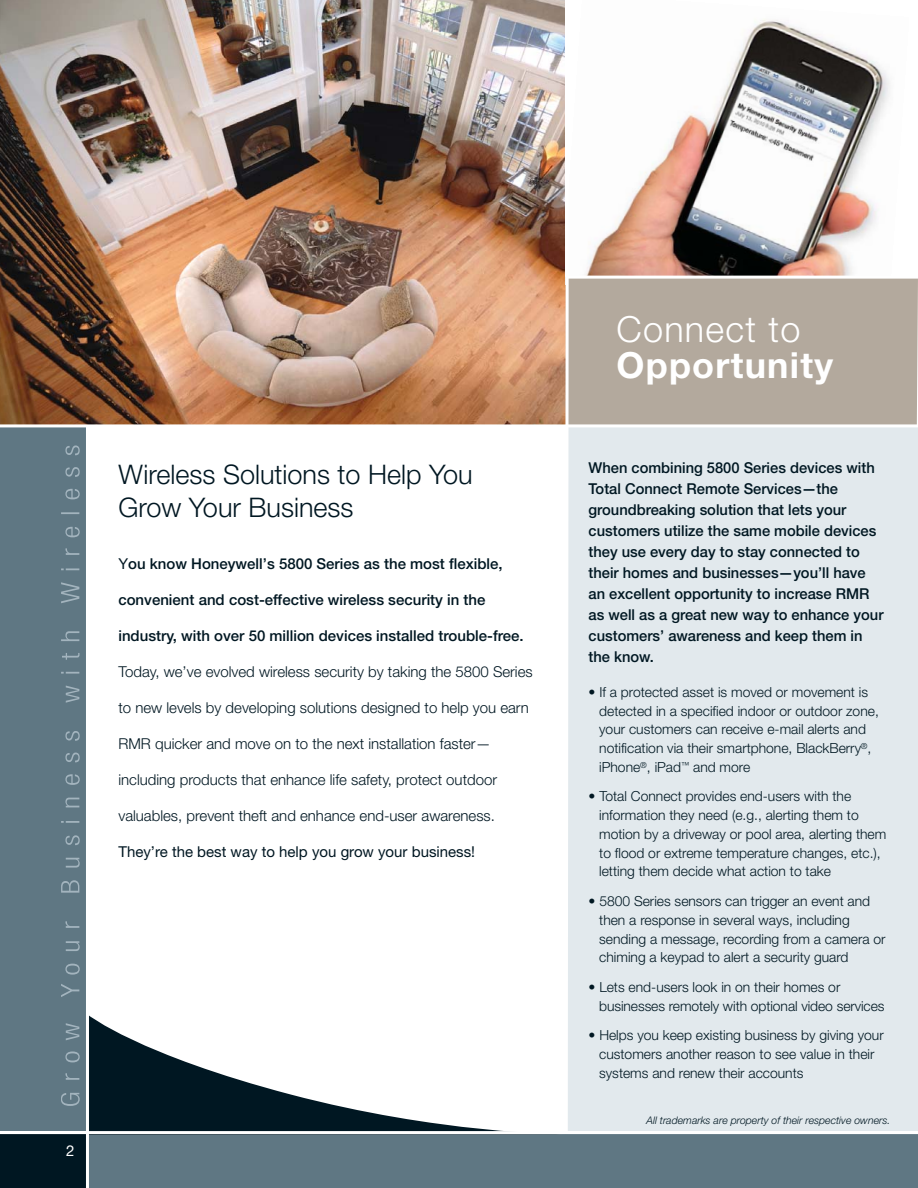
<style>
.page{position:relative;width:918px;height:1188px;background:#fff}
.page>*{position:absolute;margin:0;border:0;box-sizing:border-box;transform-origin:0 0}
.t1{font:700 36px "Helvetica Neue";letter-spacing:.035em;color:#fff}
.t2{font:300 36px "Helvetica Neue";letter-spacing:.035em;color:#fff}
.t3{font:300 27px/33px "Helvetica Neue";color:#001722}
.t4{font:500 15px/21px "Helvetica Neue";color:#001722}
.t5{font:300 15px "Helvetica Neue";color:#001722}
.t6{font:15px "Helvetica Neue";color:#001722}
.t7{font:15px "Helvetica Neue";color:#fff}
.t8{font:300 13.8px/18.8px "Helvetica Neue";color:#001722}
.t9{font:italic 300 10.5px "Helvetica Neue";color:#001722}
.s1{font-weight:400}
</style>
<div class="page">
<img style="left:0;top:0;width:88px;height:424px">
<div style="left:0;top:425px;width:88px;height:706px;background:#5f7783"></div>
<div style="left:567px;top:425px;width:351px;height:706px;background:#e2e9ed"></div>
<img style="left:585px;top:19px;width:305px;height:257px">
<div style="left:570px;top:279px;width:348px;height:145px;background:#b3a99d"></div>
<div style="left:89px;top:1134px;width:829px;height:54px;background:#5f7783"></div>
<img style="left:88px;top:0;width:482px;height:1137px">
<div style="left:0;top:1132px;width:88px;height:56px;background:#001722"></div>
<hr style="left:86px;top:425px;width:3px;height:763px;background:#fff">
<hr style="left:0;top:1131px;width:918px;height:3px;background:#fff">
<hr style="left:0;top:424px;width:918px;height:3px;background:#fff">
<svg style="left:61px;top:733px;width:19px;height:373px"></svg>
<h2 class="t3" style="left:118px;top:457px;width:356px">Wireless Solutions to Help You<br>Grow Your Business</h2>
<p class="t4" style="left:118px;top:553px;width:386px"><span class="s1">Y</span>ou know Honeywell’s 5800 Series as the most flexible,</p>
<p class="t4" style="left:118px;top:589px;width:369px">convenient and cost-effective wireless security in the</p>
<p class="t4" style="left:118px;top:625px;width:407px">industry, with over 50 million devices installed trouble-free.</p>
<p class="t5" style="left:118px;top:663px;width:416px">Today, we’ve evolved wireless security by taking the 5800 Series</p>
<p class="t5" style="left:118px;top:699px;width:412px">to new levels by developing solutions designed to help you earn</p>
<p class="t5" style="left:118px;top:735px;width:374px">RMR quicker and move on to the next installation faster—</p>
<p class="t5" style="left:118px;top:771px;width:380px">including products that enhance life safety, protect outdoor</p>
<p class="t5" style="left:118px;top:807px;width:378px">valuables, prevent theft and enhance end-user awareness.</p>
<p class="t6" style="left:118px;top:843px;width:358px">They’re the best way to help you grow your business!</p>
<p class="t7" style="left:66px;top:1142px;width:10px">2</p>
<h1 class="t2" style="left:617px;top:308px;width:185px">Connect to</h1>
<h1 class="t1" style="left:617px;top:343px;width:218px">Opportunity</h1>
<p class="t4" style="left:589px;top:457px;width:296px">When combining 5800 Series devices with Total Connect Remote Services—the groundbreaking solution that lets your customers utilize the same mobile devices they use every day to stay connected to their homes and businesses—you’ll have an excellent opportunity to increase RMR as well as a great new way to enhance your customers’ awareness and keep them in the know.</p>
<p class="t8" style="left:599px;top:682px;width:281px;text-indent:-11px">• If a protected asset is moved or movement is detected in a specified indoor or outdoor zone, your customers can receive e-mail alerts and notification via their smartphone, BlackBerry<sup>®</sup>, iPhone<sup>®</sup>, iPad<sup>™</sup> and more</p>
<p class="t8" style="left:599px;top:787px;width:289px;text-indent:-11px">• Total Connect provides end-users with the information they need (e.g., alerting them to motion by a driveway or pool area, alerting them to flood or extreme temperature changes, etc.), letting them decide what action to take</p>
<p class="t8" style="left:599px;top:891px;width:288px;text-indent:-11px">• 5800 Series sensors can trigger an event and then a response in several ways, including sending a message, recording from a camera or chiming a keypad to alert a security guard</p>
<p class="t8" style="left:599px;top:977px;width:287px;text-indent:-11px">• Lets end-users look in on their homes or businesses remotely with optional video services</p>
<p class="t8" style="left:599px;top:1026px;width:286px;text-indent:-11px">• Helps you keep existing business by giving your customers another reason to see value in their systems and renew their accounts</p>
<p class="t9" style="left:646px;top:1114px;width:245px">All trademarks are property of their respective owners.</p>
</div>
